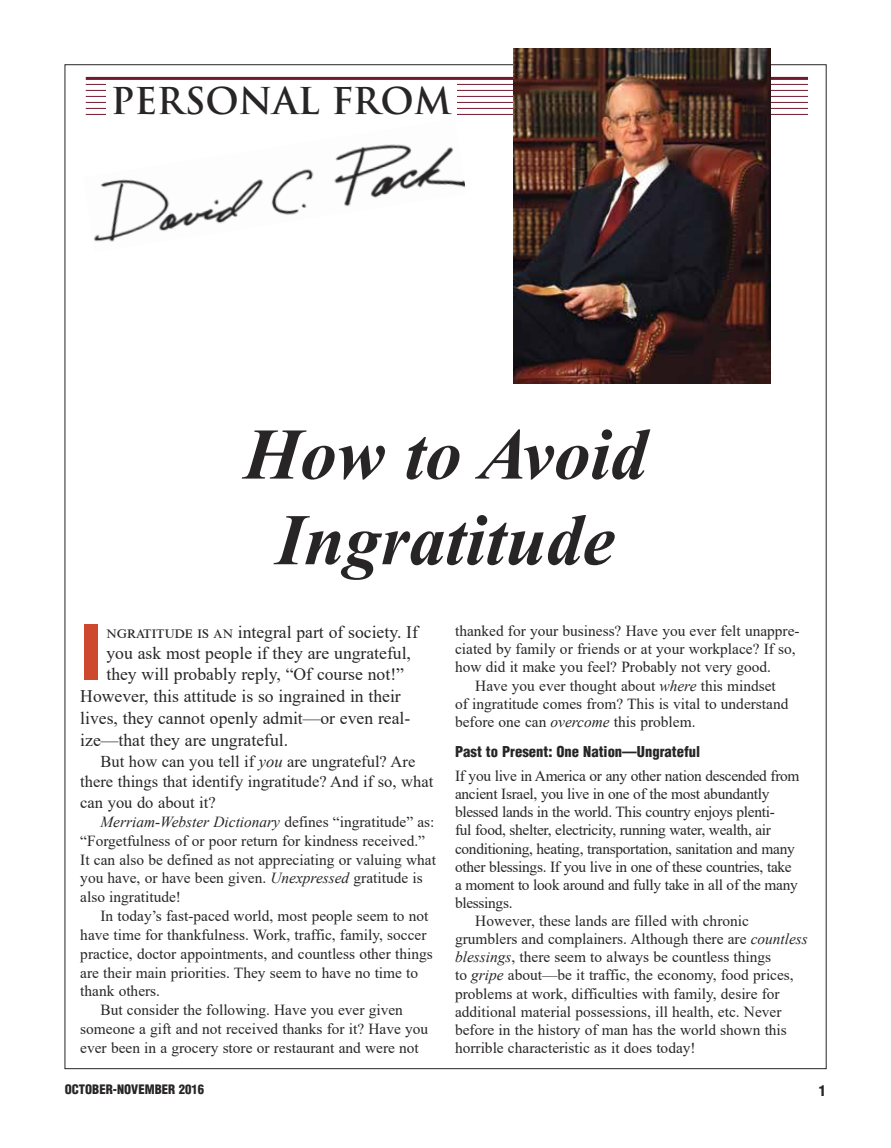
<style>
.page{position:relative;width:891px;height:1148px;background:#fff}
.page>*{position:absolute;margin:0;border:0;box-sizing:border-box;transform-origin:0 0}
.t1{font:900 condensed 73.95px "Helvetica";color:#cd482c}
.t2{font:italic 700 72.6px/85.7px "Times New Roman";color:#282526;text-align:center}
.t3{font:600 36px "Trajan Pro 3";color:#282526}
.t4{font:17.7px "Times New Roman";color:#282526}
.t5{font:16.5px/20.7px "Times New Roman";color:#282526}
.t6{font:15.3px/18.9px "Times New Roman";color:#282526}
.t7{font:15.3px "Times New Roman";letter-spacing:-.02em;color:#282526}
.t8{font:900 condensed 14.7px "Helvetica";color:#282526}
.t9{font:900 condensed 12.75px "Helvetica";color:#282526}
.s1{font-style:italic}
</style>
<div class="page">
<hr style="left:86px;top:84px;width:722px;height:1px;background:#72182f">
<hr style="left:86px;top:90px;width:722px;height:1px;background:#72182f">
<hr style="left:86px;top:96px;width:722px;height:1px;background:#72182f">
<hr style="left:86px;top:102px;width:722px;height:1px;background:#72182f">
<hr style="left:86px;top:108px;width:722px;height:1px;background:#72182f">
<hr style="left:86px;top:114px;width:722px;height:1px;background:#72182f">
<hr style="left:86px;top:77px;width:722px;height:3px;background:#72182f">
<img style="left:513px;top:49px;width:258px;height:335px">
<div style="left:106px;top:82px;width:350px;height:35px;background:#fff"></div>
<img style="left:94px;top:144px;width:372px;height:98px">
<h3 class="t3" style="left:111px;top:75px;width:342px">PERSONAL FROM</h3>
<h2 class="t2" style="left:244px;top:409px;width:405px">How to Avoid<br>Ingratitude</h2>
<h1 class="t1" style="left:80px;top:606px;width:22px">I</h1>
<p class="t4" style="left:106px;top:619px;width:313px">ngratitude is an integral part of society. If</p>
<p class="t4" style="left:106px;top:640px;width:306px">you ask most people if they are ungrateful,</p>
<p class="t4" style="left:106px;top:661px;width:299px">they will probably reply, “Of course not!”</p>
<p class="t4" style="left:80px;top:683px;width:322px">However, this attitude is so ingrained in their</p>
<p class="t4" style="left:80px;top:705px;width:332px">lives, they cannot openly admit—or even real-</p>
<p class="t4" style="left:80px;top:727px;width:209px">ize—that they are ungrateful.</p>
<p class="t5" style="left:80px;top:750px;width:354px;text-indent:20px">But how can you tell if <span class="s1">you</span> are ungrateful? Are there things that identify ingratitude? And if so, what can you do about it?</p>
<p class="t6" style="left:80px;top:811px;width:357px;text-indent:20px"><span class="s1">Merriam-Webster Dictionary</span> defines “ingratitude” as: “Forgetfulness of or poor return for kindness received.” It can also be defined as not appreciating or valuing what you have, or have been given. <span class="s1">Unexpressed</span> gratitude is also ingratitude!</p>
<p class="t6" style="left:101px;top:906px;width:330px">In today’s fast-paced world, most people seem to not</p>
<p class="t6" style="left:80px;top:924px;width:348px">have time for thankfulness. Work, traffic, family, soccer</p>
<p class="t6" style="left:80px;top:943px;width:354px">practice, doctor appointments, and countless other things</p>
<p class="t6" style="left:80px;top:962px;width:339px">are their main priorities. They seem to have no time to</p>
<p class="t6" style="left:80px;top:981px;width:81px">thank others.</p>
<p class="t6" style="left:101px;top:1000px;width:304px">But consider the following. Have you ever given</p>
<p class="t6" style="left:80px;top:1019px;width:349px">someone a gift and not received thanks for it? Have you</p>
<p class="t6" style="left:80px;top:1037px;width:340px">ever been in a grocery store or restaurant and were not</p>
<p class="t6" style="left:455px;top:621px;width:346px">thanked for your business? Have you ever felt unappre-</p>
<p class="t6" style="left:455px;top:639px;width:342px">ciated by family or friends or at your workplace? If so,</p>
<p class="t6" style="left:455px;top:657px;width:318px">how did it make you feel? Probably not very good.</p>
<p class="t6" style="left:475px;top:675px;width:302px">Have you ever thought about <span class="s1">where</span> this mindset</p>
<p class="t6" style="left:455px;top:693px;width:335px">of ingratitude comes from? This is vital to understand</p>
<p class="t6" style="left:455px;top:711px;width:242px">before one can <span class="s1">overcome</span> this problem.</p>
<p class="t8" style="left:455px;top:742px;width:247px">Past to Present: One Nation—Ungrateful</p>
<p class="t7" style="left:455px;top:765px;width:346px">If you live in America or any other nation descended from</p>
<p class="t7" style="left:455px;top:783px;width:316px">ancient Israel, you live in one of the most abundantly</p>
<p class="t7" style="left:455px;top:801px;width:321px">blessed lands in the world. This country enjoys plenti-</p>
<p class="t7" style="left:455px;top:819px;width:317px">ful food, shelter, electricity, running water, wealth, air</p>
<p class="t7" style="left:455px;top:837px;width:341px">conditioning, heating, transportation, sanitation and many</p>
<p class="t7" style="left:455px;top:855px;width:338px">other blessings. If you live in one of these countries, take</p>
<p class="t7" style="left:455px;top:874px;width:344px">a moment to look around and fully take in all of the many</p>
<p class="t7" style="left:455px;top:892px;width:59px">blessings.</p>
<p class="t6" style="left:475px;top:911px;width:275px">However, these lands are filled with chronic</p>
<p class="t6" style="left:455px;top:929px;width:354px">grumblers and complainers. Although there are <span class="s1">countless</span></p>
<p class="t6" style="left:455px;top:947px;width:318px"><span class="s1">blessings</span>, there seem to always be countless things</p>
<p class="t6" style="left:455px;top:965px;width:340px">to <span class="s1">gripe</span> about—be it traffic, the economy, food prices,</p>
<p class="t6" style="left:455px;top:983px;width:326px">problems at work, difficulties with family, desire for</p>
<p class="t6" style="left:455px;top:1001px;width:328px">additional material possessions, ill health, etc. Never</p>
<p class="t6" style="left:455px;top:1019px;width:333px">before in the history of man has the world shown this</p>
<p class="t6" style="left:455px;top:1037px;width:242px">horrible characteristic as it does today!</p>
<p class="t9" style="left:65px;top:1081px;width:141px">OCTOBER-NOVEMBER 2016</p>
<p class="t8" style="left:819px;top:1080px;width:9px">1</p>
</div>
